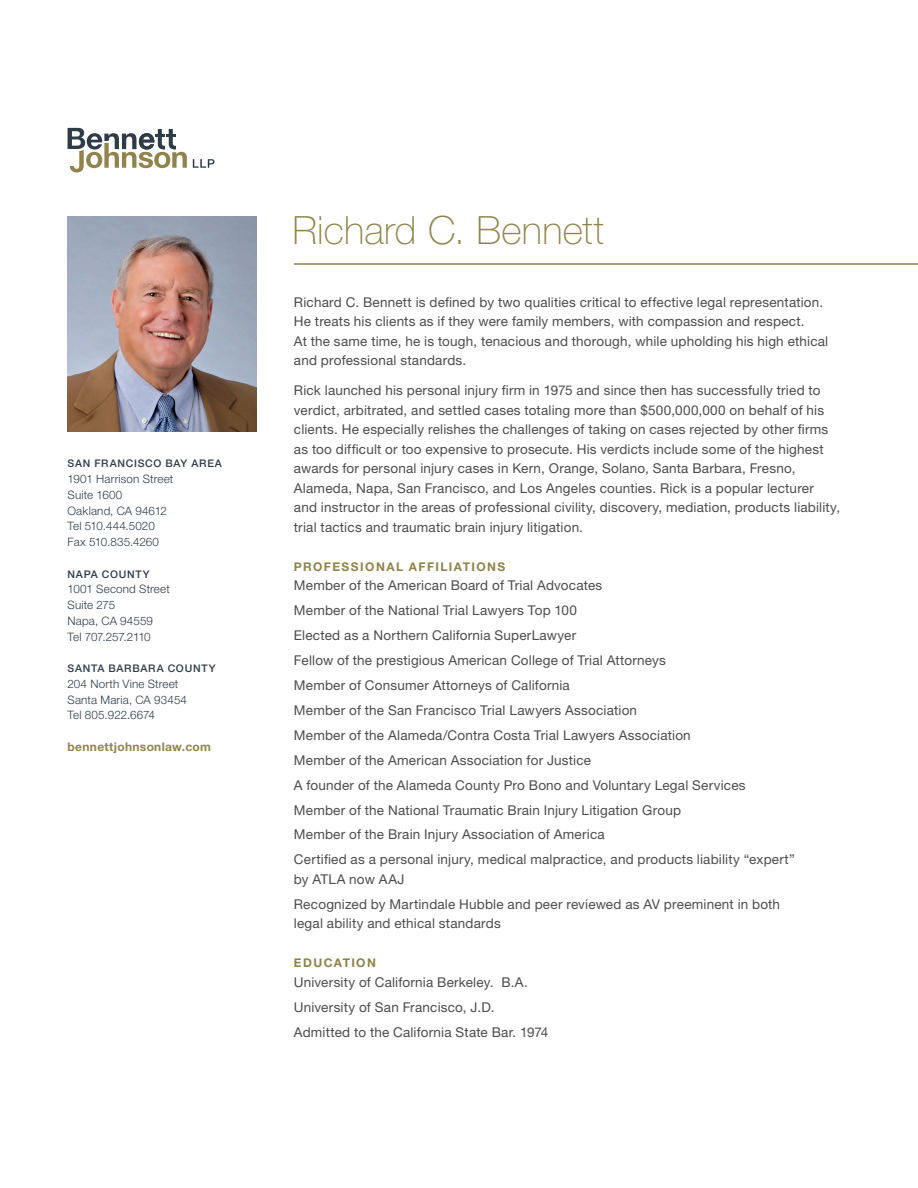
<style>
.page{position:relative;width:918px;height:1188px;background:#fff}
.page>*{position:absolute;margin:0;border:0;box-sizing:border-box;transform-origin:0 0}
.t1{font:100 39px "Helvetica Neue LT Std";letter-spacing:.005em;color:#90834b}
.t2{font:13.5px/19.5px "Helvetica Neue LT Std";letter-spacing:.015em;color:#4b4c4d}
.t3{font:700 12px "Helvetica Neue LT Std";letter-spacing:.11em;color:#90834b}
.t4{font:700 12px "Helvetica Neue LT Std";letter-spacing:.025em;color:#90834b}
.t5{font:300 11.7px "Helvetica Neue LT Std";letter-spacing:.015em;color:#2f3c48}
.t6{font:300 11.7px "Helvetica Neue LT Std";letter-spacing:-.025em;color:#2f3c48}
.t7{font:500 10.5px "Helvetica Neue LT Std";letter-spacing:.07em;color:#2f3c48}
</style>
<div class="page">
<svg style="left:68px;top:128px;width:119px;height:44px"></svg>
<svg style="left:193px;top:159px;width:22px;height:9px"></svg>
<img style="left:68px;top:216px;width:189px;height:216px">
<hr style="left:294px;top:263px;width:624px;height:2px;background:#90834b">
<p class="t7" style="left:68px;top:457px;width:156px">SAN FRANCISCO BAY AREA</p>
<p class="t5" style="left:68px;top:472px;width:105px">1901 Harrison Street</p>
<p class="t5" style="left:68px;top:487px;width:56px">Suite 1600</p>
<p class="t5" style="left:68px;top:503px;width:101px">Oakland, CA 94612</p>
<p class="t5" style="left:68px;top:519px;width:89px">Tel 510.444.5020</p>
<p class="t5" style="left:68px;top:535px;width:93px">Fax 510.835.4260</p>
<p class="t7" style="left:68px;top:568px;width:84px">NAPA COUNTY</p>
<p class="t5" style="left:68px;top:582px;width:104px">1001 Second Street</p>
<p class="t5" style="left:68px;top:598px;width:49px">Suite 275</p>
<p class="t5" style="left:68px;top:613px;width:87px">Napa, CA 94559</p>
<p class="t6" style="left:68px;top:629px;width:85px">Tel 707.257.2110</p>
<p class="t7" style="left:68px;top:662px;width:149px">SANTA BARBARA COUNTY</p>
<p class="t5" style="left:68px;top:676px;width:112px">204 North Vine Street</p>
<p class="t5" style="left:68px;top:692px;width:121px">Santa Maria, CA 93454</p>
<p class="t5" style="left:68px;top:708px;width:89px">Tel 805.922.6674</p>
<p class="t4" style="left:68px;top:739px;width:145px">bennettjohnsonlaw.com</p>
<p class="t1" style="left:292px;top:208px;width:313px">Richard C. Bennett</p>
<p class="t2" style="left:294px;top:292px;width:536px">Richard C. Bennett is defined by two qualities critical to effective legal representation.<br>He treats his clients as if they were family members, with compassion and respect.<br>At the same time, he is tough, tenacious and thorough, while upholding his high ethical and professional standards.</p>
<p class="t2" style="left:294px;top:381px;width:548px">Rick launched his personal injury firm in 1975 and since then has successfully tried to verdict, arbitrated, and settled cases totaling more than $500,000,000 on behalf of his clients. He especially relishes the challenges of taking on cases rejected by other firms as too difficult or too expensive to prosecute. His verdicts include some of the highest awards for personal injury cases in Kern, Orange, Solano, Santa Barbara, Fresno, Alameda, Napa, San Francisco, and Los Angeles counties. Rick is a popular lecturer and instructor in the areas of professional civility, discovery, mediation, products liability, trial tactics and traumatic brain injury litigation.</p>
<p class="t3" style="left:294px;top:559px;width:213px">PROFESSIONAL AFFILIATIONS</p>
<p class="t2" style="left:294px;top:576px;width:310px">Member of the American Board of Trial Advocates</p>
<p class="t2" style="left:294px;top:601px;width:285px">Member of the National Trial Lawyers Top 100</p>
<p class="t2" style="left:294px;top:626px;width:284px">Elected as a Northern California SuperLawyer</p>
<p class="t2" style="left:294px;top:650px;width:373px">Fellow of the prestigious American College of Trial Attorneys</p>
<p class="t2" style="left:294px;top:675px;width:277px">Member of Consumer Attorneys of California</p>
<p class="t2" style="left:294px;top:700px;width:345px">Member of the San Francisco Trial Lawyers Association</p>
<p class="t2" style="left:294px;top:725px;width:398px">Member of the Alameda/Contra Costa Trial Lawyers Association</p>
<p class="t2" style="left:294px;top:750px;width:299px">Member of the American Association for Justice</p>
<p class="t2" style="left:294px;top:775px;width:453px">A founder of the Alameda County Pro Bono and Voluntary Legal Services</p>
<p class="t2" style="left:294px;top:800px;width:389px">Member of the National Traumatic Brain Injury Litigation Group</p>
<p class="t2" style="left:294px;top:825px;width:312px">Member of the Brain Injury Association of America</p>
<p class="t2" style="left:294px;top:850px;width:503px">Certified as a personal injury, medical malpractice, and products liability “expert” by ATLA now AAJ</p>
<p class="t2" style="left:294px;top:894px;width:488px">Recognized by Martindale Hubble and peer reviewed as AV preeminent in both legal ability and ethical standards</p>
<p class="t3" style="left:294px;top:956px;width:84px">EDUCATION</p>
<p class="t2" style="left:294px;top:972px;width:236px">University of California Berkeley. B.A.</p>
<p class="t2" style="left:294px;top:997px;width:202px">University of San Francisco, J.D.</p>
<p class="t2" style="left:294px;top:1022px;width:256px">Admitted to the California State Bar. 1974</p>
</div>
